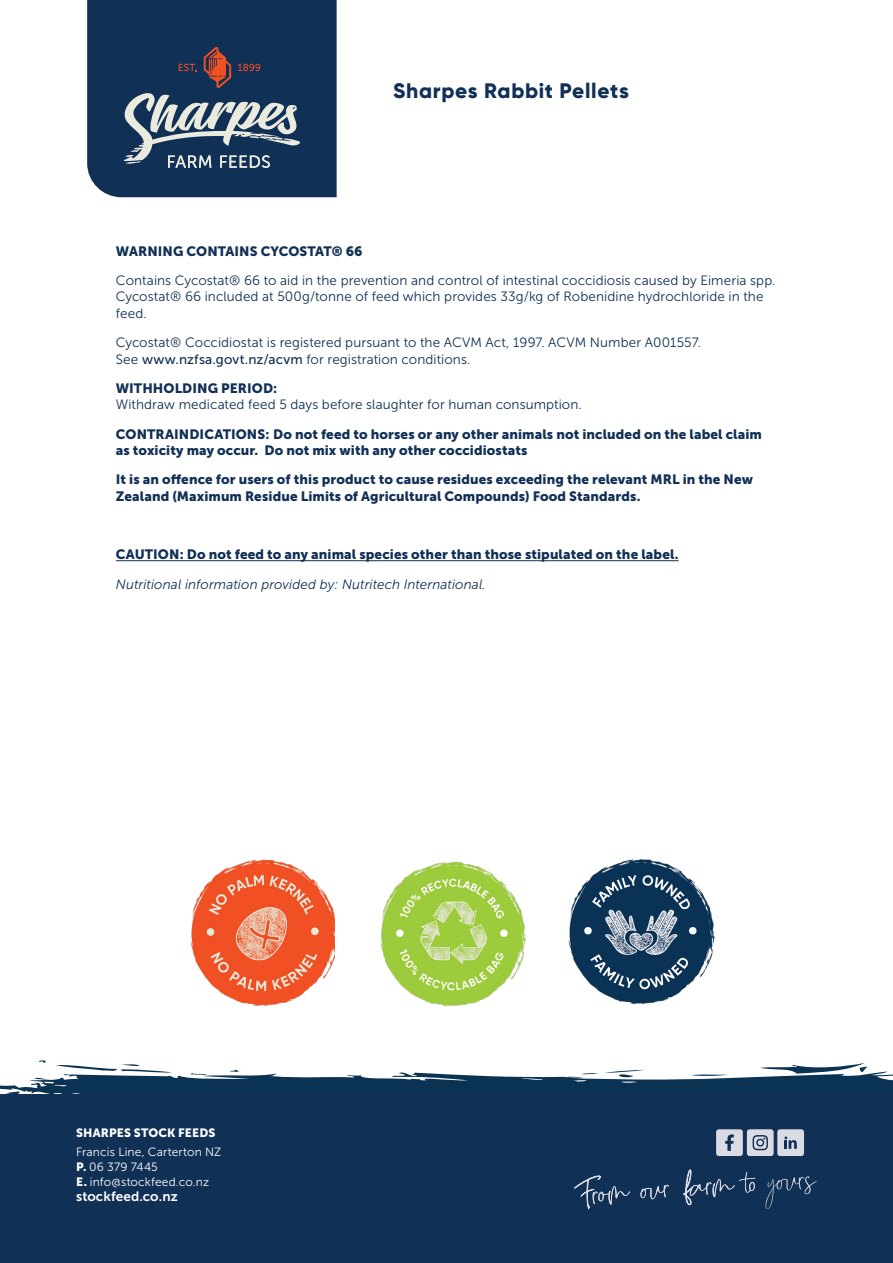
<style>
.page{position:relative;width:893px;height:1263px;background:#fff}
.page>*{position:absolute;margin:0;border:0;box-sizing:border-box;transform-origin:0 0}
.t1{font:800 21px "Gilroy";letter-spacing:.03em;color:#113056}
.t2{font:13.5px/16.5px "Museo Sans 300";letter-spacing:.005em;color:#113056}
.t3{font:13.5px/16.5px "Museo Sans 900";letter-spacing:.005em;color:#113056}
.t4{font:italic 13.5px "Museo Sans 300";letter-spacing:.005em;color:#113056}
.t5{font:13.5px "Museo Sans 700";letter-spacing:.005em;color:#fff}
.t6{font:12px/15px "Museo Sans 300";letter-spacing:.01em;color:#fff}
.t7{font:12px "Museo Sans 900";letter-spacing:.01em;color:#fff}
.s1{font-family:"Museo Sans 500"}
.s2{font-family:"Museo Sans 900"}
</style>
<div class="page">
<svg style="left:0;top:1060px;width:893px;height:34px"></svg>
<div style="left:87px;top:0;width:250px;height:197px;background:#113056"></div>
<svg style="left:124px;top:47px;width:177px;height:121px;background:#465871"></svg>
<div style="left:0;top:1094px;width:893px;height:169px;background:#113056"></div>
<hr style="left:116px;top:560px;width:563px;height:1px;background:#113056">
<div style="left:716px;top:1129px;width:27px;height:27px;background:#dbdce3;border-radius:3px"></div>
<div style="left:747px;top:1129px;width:27px;height:27px;background:#dbdce3;border-radius:3px"></div>
<div style="left:777px;top:1129px;width:27px;height:27px;background:#dbdce3;border-radius:3px"></div>
<svg style="left:753px;top:1135px;width:15px;height:15px"></svg>
<svg style="left:725px;top:1134px;width:9px;height:17px"></svg>
<svg style="left:784px;top:1136px;width:13px;height:13px"></svg>
<svg style="left:765px;top:1176px;width:52px;height:33px"></svg>
<svg style="left:683px;top:1169px;width:72px;height:36px"></svg>
<svg style="left:640px;top:1185px;width:29px;height:14px"></svg>
<svg style="left:574px;top:1175px;width:56px;height:35px"></svg>
<img style="left:380px;top:861px;width:146px;height:146px">
<img style="left:190px;top:859px;width:145px;height:147px">
<img style="left:568px;top:859px;width:147px;height:146px">
<p class="t1" style="left:393px;top:78px;width:237px">Sharpes Rabbit Pellets</p>
<p class="t3" style="left:116px;top:242px;width:248px">WARNING CONTAINS CYCOSTAT® 66</p>
<p class="t2" style="left:116px;top:272px;width:661px">Contains Cycostat® 66 to aid in the prevention and control of intestinal coccidiosis caused by Eimeria spp.<br>Cycostat® 66 included at 500g/tonne of feed which provides 33g/kg of Robenidine hydrochloride in the feed.</p>
<p class="t2" style="left:116px;top:334px;width:587px">Cycostat® Coccidiostat is registered pursuant to the ACVM Act, 1997. ACVM Number A001557.<br>See <span class="s1">www.nzfsa.govt.nz/acvm</span> for registration conditions.</p>
<p class="t2" style="left:116px;top:380px;width:468px"><span class="s2">WITHHOLDING PERIOD:<br></span>Withdraw medicated feed 5 days before slaughter for human consumption.</p>
<p class="t3" style="left:116px;top:425px;width:647px">CONTRAINDICATIONS: Do not feed to horses or any other animals not included on the label claim as toxicity may occur. Do not mix with any other coccidiostats</p>
<p class="t3" style="left:116px;top:471px;width:639px">It is an offence for users of this product to cause residues exceeding the relevant MRL in the New<br>Zealand (Maximum Residue Limits of Agricultural Compounds) Food Standards.</p>
<p class="t3" style="left:116px;top:546px;width:564px">CAUTION: Do not feed to any animal species other than those stipulated on the label.</p>
<p class="t4" style="left:116px;top:577px;width:371px">Nutritional information provided by: Nutritech International.</p>
<p class="t7" style="left:76px;top:1126px;width:141px">SHARPES STOCK FEEDS</p>
<p class="t6" style="left:76px;top:1145px;width:147px">Francis Line, Carterton NZ<br><span class="s2">P.</span> 06 379 7445</p>
<p class="t6" style="left:76px;top:1175px;width:135px"><span class="s2">E.</span> info@stockfeed.co.nz</p>
<p class="t5" style="left:76px;top:1189px;width:103px">stockfeed.co.nz</p>
</div>
